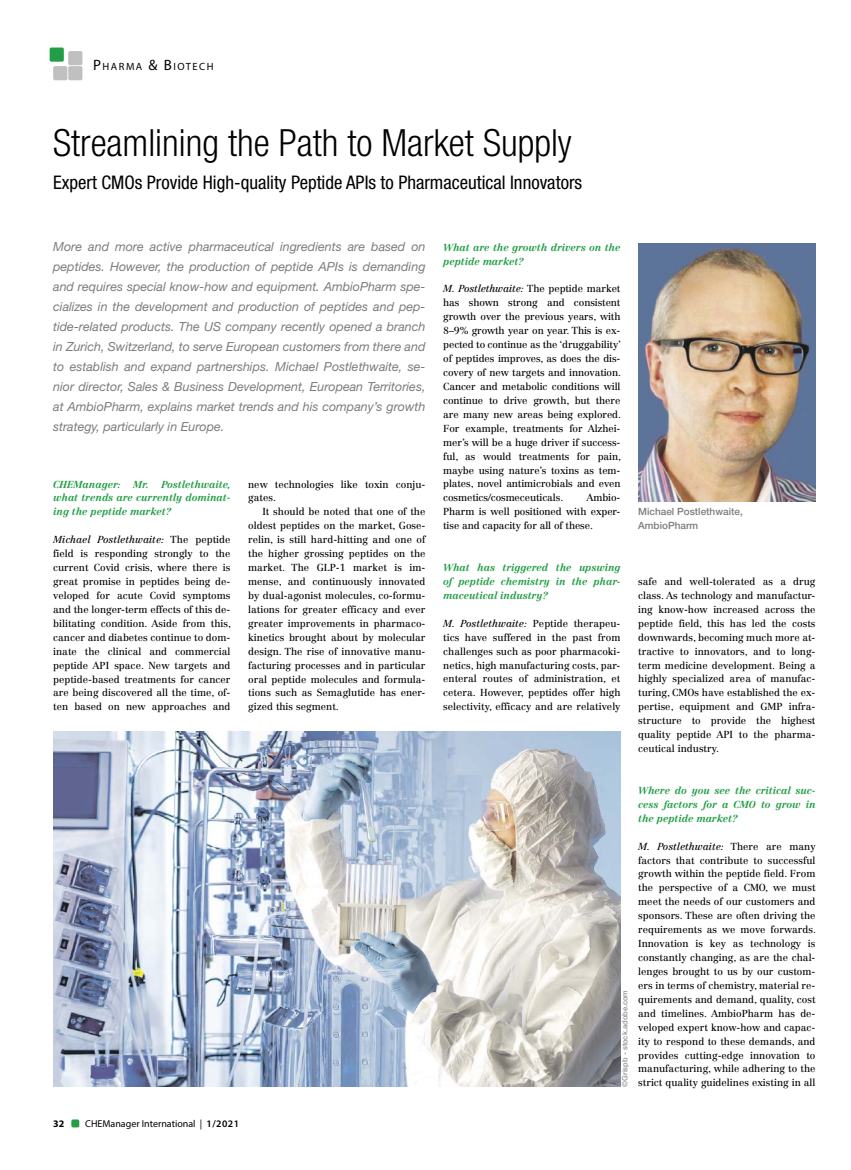
<style>
.page{position:relative;width:851px;height:1170px;background:#fff}
.page>*{position:absolute;margin:0;border:0;box-sizing:border-box;transform-origin:0 0}
.t1{font:300 condensed 37.5px "Helvetica Neue LT Std";color:#000}
.t2{font:condensed 18.75px "Helvetica Neue LT Std";color:#000}
.t3{font:italic 12.5px/20px "Helvetica Neue LT Std";color:#7c7c7c;text-align:justify}
.t4{font:10.5px "Myriad Pro";letter-spacing:.145em;color:#000}
.t5{font:10px/13.9px "Centennial LT Std";color:#000;text-align:justify}
.t6{font:italic 700 10px/13.9px "Centennial LT Std";color:#239e46;text-align:justify}
.t7{font:500 10px/13.9px "Helvetica Neue LT Std";color:#7c7c7c}
.t8{font:10px "Myriad Pro";color:#000}
.t9{font:700 10px "Myriad Pro";color:#000}
.t10{font:500 7.5px "Helvetica Neue LT Std";color:#939393}
.s1{font-size:15px}
.s2{font-style:italic}
.s3{font-weight:600}
</style>
<div class="page">
<img style="left:638px;top:243px;width:177px;height:258px">
<img style="left:53px;top:731px;width:567px;height:355px">
<div style="left:71px;top:1119px;width:8px;height:8px;background:#239e46;border-radius:2px"></div>
<div style="left:50px;top:47px;width:14px;height:15px;background:#239e46;border-radius:2px"></div>
<div style="left:53px;top:66px;width:14px;height:14px;background:#c0c0c0;border-radius:2px"></div>
<div style="left:68px;top:51px;width:14px;height:14px;background:#c0c0c0;border-radius:2px"></div>
<div style="left:68px;top:66px;width:14px;height:14px;background:#c0c0c0;border-radius:2px"></div>
<p class="t4" style="left:93px;top:60px;width:122px"><span class="s1">P</span>HARMA <span class="s1">&amp; B</span>IOTECH</p>
<h1 class="t1" style="left:53px;top:121px;width:520px">Streamlining the Path to Market Supply</h1>
<h2 class="t2" style="left:53px;top:172px;width:530px">Expert CMOs Provide High-quality Peptide APIs to Pharmaceutical Innovators</h2>
<p class="t3" style="left:53px;top:236px;width:374px">More and more active pharmaceutical ingredients are based on peptides. However, the production of peptide APIs is demanding and requires special know-how and equipment. AmbioPharm spe&shy;cializes in the development and production of peptides and pep&shy;tide-related products. The US company recently opened a branch in Zurich, Switzerland, to serve European customers from there and to establish and expand partnerships. Michael Postlethwaite, se&shy;nior director, Sales &amp; Business Development, European Territories, at AmbioPharm, explains market trends and his company’s growth strategy, particularly in Europe.</p>
<p class="t6" style="left:53px;top:477px;width:179px">CHEManager: Mr. Postlethwaite, what trends are currently dominat&shy;ing the peptide market?</p>
<p class="t5" style="left:53px;top:533px;width:179px"><span class="s2">Michael Postlethwaite:</span> The peptide field is responding strongly to the current Covid crisis, where there is great promise in peptides being de&shy;veloped for acute Covid symptoms and the longer-term effects of this de&shy;bilitating condition. Aside from this, cancer and diabetes continue to dom&shy;inate the clinical and commercial peptide API space. New targets and peptide-based treatments for cancer are being discovered all the time, of&shy;ten based on new approaches and</p>
<p class="t5" style="left:248px;top:477px;width:179px">new technologies like toxin conju&shy;gates.</p>
<p class="t5" style="left:248px;top:505px;width:179px;text-indent:14px">It should be noted that one of the oldest peptides on the market, Gose&shy;relin, is still hard-hitting and one of the higher grossing peptides on the market. The GLP-1 market is im&shy;mense, and continuously innovated by dual-agonist molecules, co-formu&shy;lations for greater efficacy and ever greater improvements in pharmaco&shy;kinetics brought about by molecular design. The rise of innovative manu&shy;facturing processes and in particular oral peptide molecules and formula&shy;tions such as Semaglutide has ener&shy;gized this segment.</p>
<p class="t9" style="left:53px;top:1117px;width:13px">32</p>
<p class="t8" style="left:85px;top:1117px;width:155px">CHEManager International | <span class="s3">1/2021</span></p>
<p class="t6" style="left:443px;top:240px;width:179px">What are the growth drivers on the peptide market?</p>
<p class="t5" style="left:443px;top:282px;width:179px"><span class="s2">M. Postlethwaite:</span> The peptide market has shown strong and consistent growth over the previous years, with 8–9% growth year on year. This is ex&shy;pected to continue as the ‘druggability’ of peptides improves, as does the dis&shy;covery of new targets and innovation.<br>Cancer and metabolic conditions will continue to drive growth, but there are many new areas being explored.<br>For example, treatments for Alzhei&shy;mer’s will be a huge driver if success&shy;ful, as would treatments for pain, maybe using nature’s toxins as tem&shy;plates, novel antimicrobials and even cosmetics/cosmeceuticals.</p>
<p class="t5" style="left:443px;top:491px;width:179px;text-align:left;text-indent:143px">Ambio-<br>Pharm is well positioned with exper&shy;tise and capacity for all of these.</p>
<p class="t6" style="left:443px;top:560px;width:179px">What has triggered the upswing of peptide chemistry in the phar&shy;maceutical industry?</p>
<p class="t5" style="left:443px;top:616px;width:179px"><span class="s2">M. Postlethwaite:</span> Peptide therapeu&shy;tics have suffered in the past from challenges such as poor pharmacoki&shy;netics, high manufacturing costs, par&shy;enteral routes of administration, et cetera. However, peptides offer high selectivity, efficacy and are relatively</p>
<p class="t10" style="left:620px;top:1086px;width:98px;rotate:-90deg">©Grispb - stock.adobe.com</p>
<p class="t7" style="left:638px;top:505px;width:106px">Michael Postlethwaite,<br>AmbioPharm</p>
<p class="t5" style="left:638px;top:574px;width:179px">safe and well-tolerated as a drug class. As technology and manufactur&shy;ing know-how increased across the peptide field, this has led the costs downwards, becoming much more at&shy;tractive to innovators, and to long&shy;term medicine development. Being a highly specialized area of manufac&shy;turing, CMOs have established the ex&shy;pertise, equipment and GMP infra&shy;structure to provide the highest quality peptide API to the pharma&shy;ceutical industry.</p>
<p class="t6" style="left:638px;top:783px;width:179px">Where do you see the critical suc&shy;cess factors for a CMO to grow in the peptide market?</p>
<p class="t5" style="left:638px;top:839px;width:179px"><span class="s2">M. Postlethwaite:</span> There are many factors that contribute to successful growth within the peptide field. From the perspective of a CMO, we must meet the needs of our customers and sponsors. These are often driving the requirements as we move forwards.<br>Innovation is key as technology is constantly changing, as are the chal&shy;lenges brought to us by our custom&shy;ers in terms of chemistry, material re&shy;quirements and demand, quality, cost and timelines. AmbioPharm has de&shy;veloped expert know-how and capac&shy;ity to respond to these demands, and provides cutting-edge innovation to manufacturing, while adhering to the strict quality guidelines existing in all</p>
</div>
